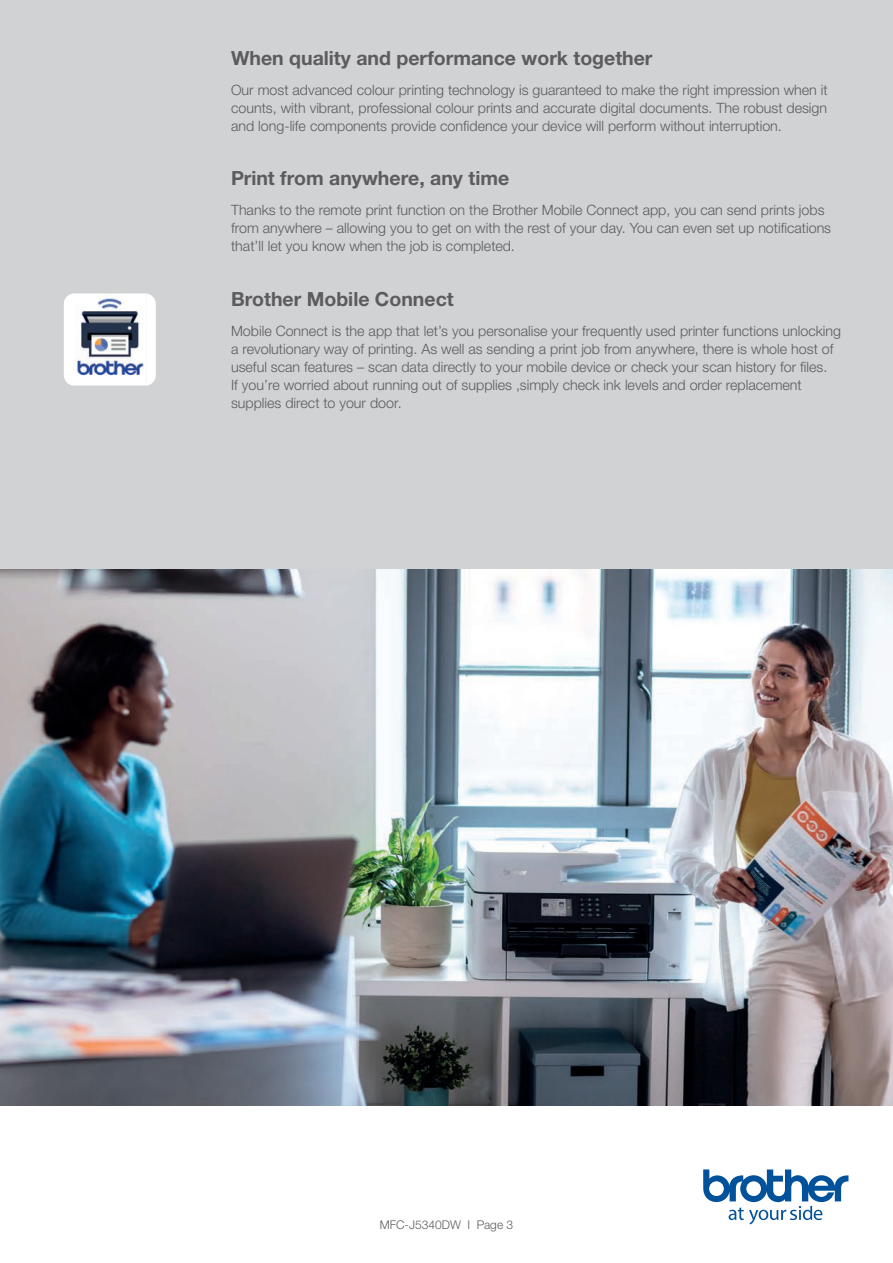
<style>
.page{position:relative;width:893px;height:1263px;background:#fff}
.page>*{position:absolute;margin:0;border:0;box-sizing:border-box;transform-origin:0 0}
.Body{font:700 19.5px "Helvetica Neue LTW1 G";color:#5c5c5f}
.Body-2{font:300 14.25px/18px "Helvetica Neue LTW1 G";color:#5c5c5f}
.Body-3{font:300 12px "Helvetica Neue LTW1 G";color:#5c5c5f}
</style>
<div class="page">
<div style="left:0;top:0;width:893px;height:595px;background:#d1d2d4"></div>
<svg style="left:703px;top:1169px;width:145px;height:55px"></svg>
<img style="left:0;top:570px;width:893px;height:536px">
<img style="left:64px;top:293px;width:92px;height:93px">
<p class="Body" style="left:231px;top:46px;width:423px">When quality and performance work together</p>
<p class="Body-2" style="left:231px;top:81px;width:598px;text-align:justify">Our most advanced colour printing technology is guaranteed to make the right impression when it counts, with vibrant, professional colour prints and accurate digital documents. The robust design and long-life components provide confidence your device will perform without interruption.</p>
<p class="Body" style="left:231px;top:166px;width:280px">Print from anywhere, any time</p>
<p class="Body-2" style="left:231px;top:201px;width:602px">Thanks to the remote print function on the Brother Mobile Connect app, you can send prints jobs from anywhere – allowing you to get on with the rest of your day. You can even set up notifications that’ll let you know when the job is completed.</p>
<p class="Body" style="left:231px;top:287px;width:224px">Brother Mobile Connect</p>
<p class="Body-2" style="left:231px;top:322px;width:611px">Mobile Connect is the app that let’s you personalise your frequently used printer functions unlocking a revolutionary way of printing. As well as sending a print job from anywhere, there is whole host of useful scan features – scan data directly to your mobile device or check your scan history for files.<br>If you’re worried about running out of supplies ,simply check ink levels and order replacement supplies direct to your door.</p>
<p class="Body-3" style="left:380px;top:1217px;width:135px">MFC-J5340DW I Page 3</p>
</div>
